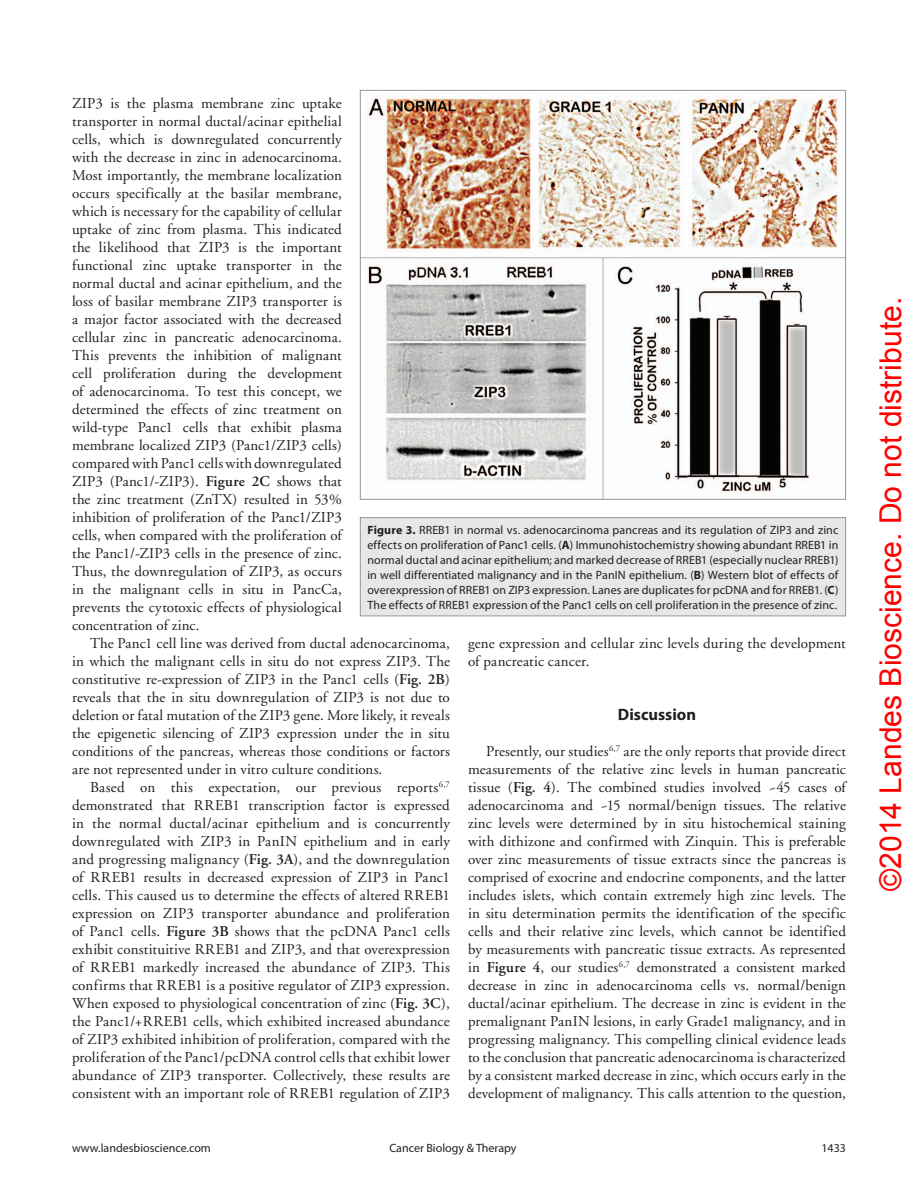
<style>
.page{position:relative;width:918px;height:1188px;background:#fff}
.page>*{position:absolute;margin:0;border:0;box-sizing:border-box;transform-origin:0 0}
.t1{font:30.15px "Arial";color:#f00}
.t2{font:700 16.5px "Myriad Pro";color:#231f20}
.t3{font:15px/18px "Adobe Garamond";letter-spacing:.005em;color:#231f20;text-align:justify}
.t4{font:12px/15px "Myriad Pro";letter-spacing:.005em;color:#231f20;text-align:justify}
.s1{font-weight:600}
.s2{font-weight:700}
</style>
<div class="page">
<img style="left:362px;top:96px;width:482px;height:402px">
<div style="left:360px;top:518px;width:486px;height:98px;background:#e6e7e9"></div>
<div style="left:360px;top:517px;width:486px;height:99px;border:1px solid #939598"></div>
<p class="t3" style="left:72px;top:95px;width:271px">ZIP3 is the plasma membrane zinc uptake transporter in normal ductal/acinar epithelial cells, which is downregulated concurrently with the decrease in zinc in adenocarcinoma.<br>Most importantly, the membrane localization occurs specifically at the basilar membrane, which is necessary for the capability of cellular uptake of zinc from plasma. This indicated the likelihood that ZIP3 is the important functional zinc uptake transporter in the normal ductal and acinar epithelium, and the loss of basilar membrane ZIP3 transporter is a major factor associated with the decreased cellular zinc in pancreatic adenocarcinoma.<br>This prevents the inhibition of malignant cell proliferation during the development of adenocarcinoma. To test this concept, we determined the effects of zinc treatment on wild-type Panc1 cells that exhibit plasma membrane localized ZIP3 (Panc1/ZIP3 cells) compared with Panc1 cells with downregulated ZIP3 (Panc1/-ZIP3). <span class="s1">Figure 2C</span> shows that the zinc treatment (ZnTX) resulted in 53% inhibition of proliferation of the Panc1/ZIP3 cells, when compared with the proliferation of the Panc1/-ZIP3 cells in the presence of zinc.<br>Thus, the downregulation of ZIP3, as occurs in the malignant cells in situ in PancCa, prevents the cytotoxic effects of physiological concentration of zinc.</p>
<p class="t3" style="left:72px;top:635px;width:379px;text-indent:18px">The Panc1 cell line was derived from ductal adenocarcinoma, in which the malignant cells in situ do not express ZIP3. The constitutive re-expression of ZIP3 in the Panc1 cells (<span class="s1">Fig. 2B</span>) reveals that the in situ downregulation of ZIP3 is not due to deletion or fatal mutation of the ZIP3 gene. More likely, it reveals the epigenetic silencing of ZIP3 expression under the in situ conditions of the pancreas, whereas those conditions or factors are not represented under in vitro culture conditions.</p>
<p class="t3" style="left:72px;top:779px;width:380px;text-indent:18px">Based on this expectation, our previous reports<sup>6,7 </sup>demonstrated that RREB1 transcription factor is expressed in the normal ductal/acinar epithelium and is concurrently downregulated with ZIP3 in PanIN epithelium and in early and progressing malignancy (<span class="s1">Fig. 3A</span>), and the downregulation of RREB1 results in decreased expression of ZIP3 in Panc1 cells. This caused us to determine the effects of altered RREB1 expression on ZIP3 transporter abundance and proliferation of Panc1 cells. <span class="s1">Figure 3B</span> shows that the pcDNA Panc1 cells exhibit constituitive RREB1 and ZIP3, and that overexpression of RREB1 markedly increased the abundance of ZIP3. This confirms that RREB1 is a positive regulator of ZIP3 expression.<br>When exposed to physiological concentration of zinc (<span class="s1">Fig. 3C</span>), the Panc1/+RREB1 cells, which exhibited increased abundance of ZIP3 exhibited inhibition of proliferation, compared with the proliferation of the Panc1/pcDNA control cells that exhibit lower abundance of ZIP3 transporter. Collectively, these results are consistent with an important role of RREB1 regulation of ZIP3</p>
<p class="t4" style="left:367px;top:522px;width:473px"><span class="s2">Figure 3.</span> RREB1 in normal vs. adenocarcinoma pancreas and its regulation of ZIP3 and zinc effects on proliferation of Panc1 cells. (<span class="s2">A</span>) Immunohistochemistry showing abundant RREB1 in normal ductal and acinar epithelium; and marked decrease of RREB1 (especially nuclear RREB1) in well differentiated malignancy and in the PanIN epithelium. (<span class="s2">B</span>) Western blot of effects of overexpression of RREB1 on ZIP3 expression. Lanes are duplicates for pcDNA and for RREB1. (<span class="s2">C</span>)<br>The effects of RREB1 expression of the Panc1 cells on cell proliferation in the presence of zinc.</p>
<p class="t3" style="left:468px;top:635px;width:379px">gene expression and cellular zinc levels during the development of pancreatic cancer.</p>
<p class="t2" style="left:618px;top:704px;width:80px">Discussion</p>
<p class="t3" style="left:468px;top:743px;width:379px;text-indent:18px">Presently, our studies<sup>6,7</sup> are the only reports that provide direct measurements of the relative zinc levels in human pancreatic tissue (<span class="s1">Fig. 4</span>). The combined studies involved ~45 cases of adenocarcinoma and ~15 normal/benign tissues. The relative zinc levels were determined by in situ histochemical staining with dithizone and confirmed with Zinquin. This is preferable over zinc measurements of tissue extracts since the pancreas is comprised of exocrine and endocrine components, and the latter includes islets, which contain extremely high zinc levels. The in situ determination permits the identification of the specific cells and their relative zinc levels, which cannot be identified by measurements with pancreatic tissue extracts. As represented in <span class="s1">Figure 4</span>, our studies<sup>6,7</sup> demonstrated a consistent marked decrease in zinc in adenocarcinoma cells vs. normal/benign ductal/acinar epithelium. The decrease in zinc is evident in the premalignant PanIN lesions, in early Grade1 malignancy, and in progressing malignancy. This compelling clinical evidence leads to the conclusion that pancreatic adenocarcinoma is characterized by a consistent marked decrease in zinc, which occurs early in the development of malignancy. This calls attention to the question,</p>
<p class="t4" style="left:72px;top:1140px;width:140px">www.landesbioscience.com</p>
<p class="t4" style="left:389px;top:1140px;width:129px">Cancer Biology &amp; Therapy</p>
<p class="t4" style="left:821px;top:1140px;width:26px">1433</p>
<h1 class="t1" style="left:871px;top:891px;width:595px;rotate:-90deg">©2014 Landes Bioscience. Do not distribute.</h1>
</div>
